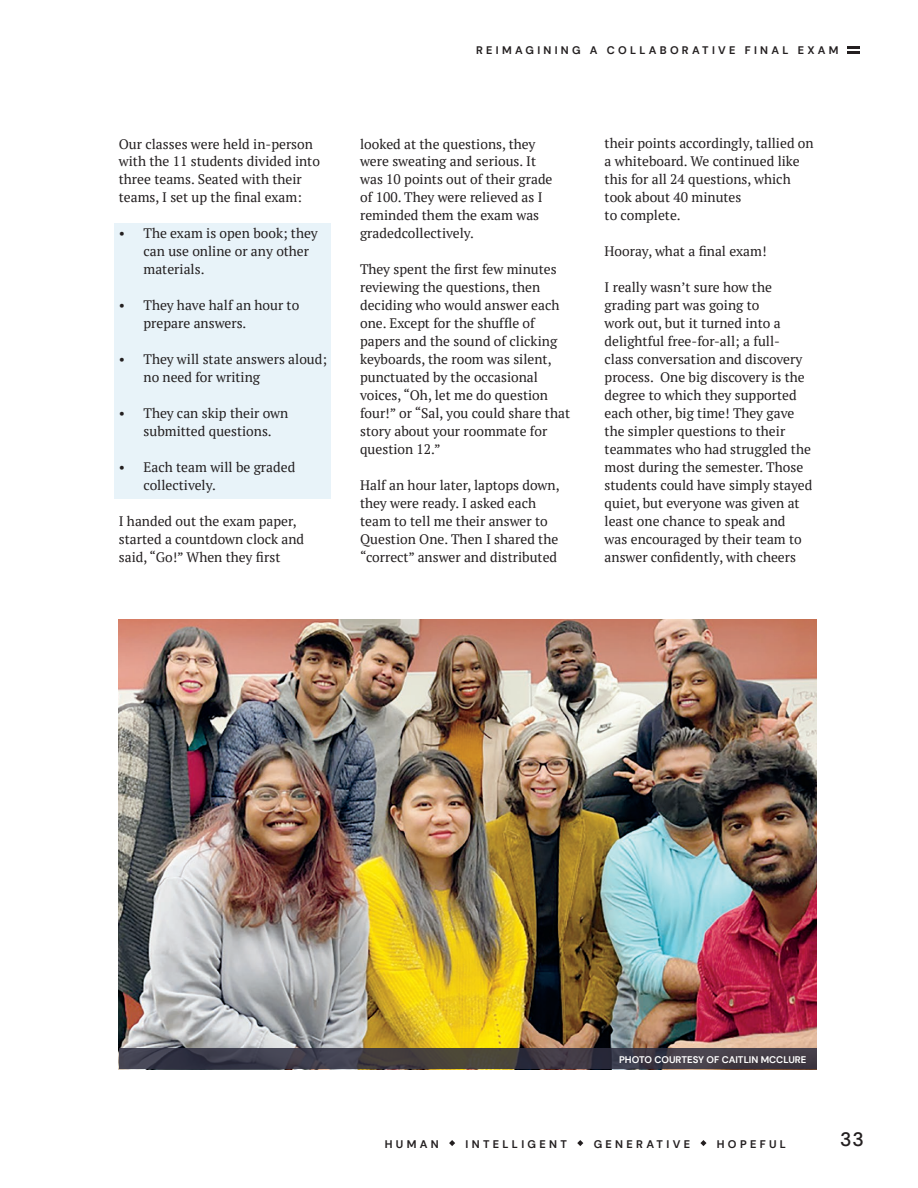
<style>
.page{position:relative;width:918px;height:1188px;background:#fff}
.page>*{position:absolute;margin:0;border:0;box-sizing:border-box;transform-origin:0 0}
.t1{font:500 19.35px "DM Sans";color:#231f20}
.t2{font:13.65px/18px "PT Serif";color:#231f20}
.t3{font:700 11.1px "DM Sans";letter-spacing:.3em;color:#231f20}
.t4{font:700 10.95px "DM Sans";letter-spacing:.3em;color:#231f20}
.t5{font:700 9.6px "DM Sans";color:#fff}
</style>
<div class="page">
<div style="left:114px;top:223px;width:217px;height:276px;background:#e8f3f9"></div>
<svg style="left:847px;top:46px;width:13px;height:8px"></svg>
<img style="left:119px;top:619px;width:698px;height:429px">
<svg style="left:119px;top:1048px;width:698px;height:21px;background:#3f3c45"></svg>
<svg style="left:449px;top:1140px;width:6px;height:6px"></svg>
<svg style="left:577px;top:1140px;width:6px;height:6px"></svg>
<svg style="left:700px;top:1140px;width:7px;height:6px"></svg>
<p class="t2" style="left:119px;top:135px;width:203px">Our classes were held in-person with the 11 students divided into three teams. Seated with their teams, I set up the final exam:</p>
<p class="t2" style="left:144px;top:224px;width:176px;text-indent:-25px">• The exam is open book; they can use online or any other materials.</p>
<p class="t2" style="left:144px;top:296px;width:157px;text-indent:-25px">• They have half an hour to prepare answers.</p>
<p class="t2" style="left:144px;top:350px;width:185px;text-indent:-25px">• They will state answers aloud; no need for writing</p>
<p class="t2" style="left:119px;top:404px;width:171px;text-align:center">• They can skip their own submitted questions.</p>
<p class="t2" style="left:144px;top:458px;width:153px;text-indent:-25px">• Each team will be graded collectively.</p>
<p class="t2" style="left:119px;top:512px;width:187px">I handed out the exam paper, started a countdown clock and said, “Go!” When they first</p>
<p class="t4" style="left:476px;top:43px;width:364px">REIMAGINING A COLLABORATIVE FINAL EXAM</p>
<p class="t2" style="left:360px;top:135px;width:194px">looked at the questions, they were sweating and serious. It was 10 points out of their grade of 100. They were relieved as I reminded them the exam was gradedcollectively.</p>
<p class="t2" style="left:360px;top:260px;width:212px">They spent the first few minutes reviewing the questions, then deciding who would answer each one. Except for the shuffle of papers and the sound of clicking keyboards, the room was silent, punctuated by the occasional voices, “Oh, let me do question four!” or “Sal, you could share that story about your roommate for question 12.”</p>
<p class="t2" style="left:360px;top:476px;width:201px">Half an hour later, laptops down, they were ready. I asked each team to tell me their answer to<br>Question One. Then I shared the “correct” answer and distributed</p>
<p class="t2" style="left:605px;top:134px;width:211px">their points accordingly, tallied on a whiteboard. We continued like this for all 24 questions, which took about 40 minutes<br>to complete.</p>
<p class="t2" style="left:605px;top:242px;width:163px">Hooray, what a final exam!</p>
<p class="t2" style="left:605px;top:278px;width:209px">I really wasn’t sure how the grading part was going to<br>work out, but it turned into a delightful free-for-all; a full&shy;class conversation and discovery process. One big discovery is the degree to which they supported each other, big time! They gave the simpler questions to their teammates who had struggled the most during the semester. Those students could have simply stayed quiet, but everyone was given at least one chance to speak and<br>was encouraged by their team to answer confidently, with cheers</p>
<p class="t5" style="left:619px;top:1054px;width:189px">PHOTO COURTESY OF CAITLIN MCCLURE</p>
<p class="t3" style="left:385px;top:1137px;width:56px">HUMAN</p>
<p class="t3" style="left:466px;top:1137px;width:103px">INTELLIGENT</p>
<p class="t3" style="left:594px;top:1137px;width:98px">GENERATIVE</p>
<p class="t3" style="left:717px;top:1137px;width:71px">HOPEFUL</p>
<h1 class="t1" style="left:840px;top:1127px;width:25px">33</h1>
</div>
